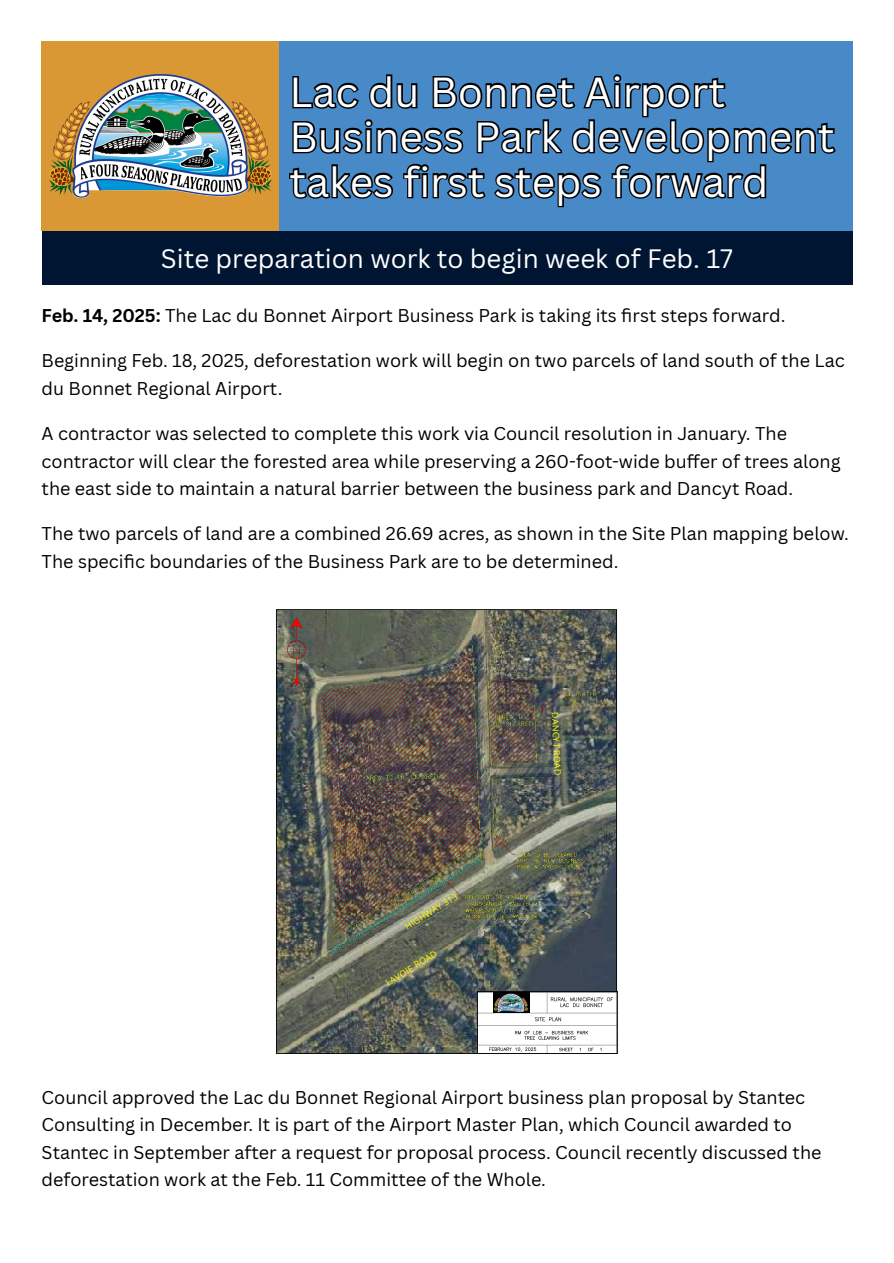
<style>
.page{position:relative;width:894px;height:1263px;background:#fff}
.page>*{position:absolute;margin:0;border:0;box-sizing:border-box;transform-origin:0 0}
.t1{font:40.95px/45px "Canva Sans";color:#fff}
.t2{font:25.95px "Canva Sans";color:#fff}
.t3{font:18px/27.3px "Canva Sans";color:#000}
.t4{font:8.85px "Open Sans";color:#ff0}
.s1{font-weight:700}
</style>
<div class="page">
<div style="left:42px;top:42px;width:810px;height:243px;background:#488ac7"></div>
<div style="left:42px;top:231px;width:810px;height:54px;background:#001532"></div>
<svg style="left:289px;top:74px;width:547px;height:134px"></svg>
<div style="left:42px;top:42px;width:237px;height:189px;background:#da9834"></div>
<img style="left:49px;top:74px;width:222px;height:124px">
<img style="left:276px;top:609px;width:341px;height:445px">
<img style="left:285px;top:616px;width:23px;height:73px">
<img style="left:474px;top:989px;width:144px;height:65px">
<p class="t1" style="left:289px;top:68px;width:546px">Lac du Bonnet Airport<br>Business Park development takes first steps forward</p>
<p class="t2" style="left:161px;top:240px;width:573px">Site preparation work to begin week of Feb. 17</p>
<h2 class="t3" style="left:42px;top:301px;width:745px"><span class="s1">Feb. 14, 2025:</span> The Lac du Bonnet Airport Business Park is taking its fi rst steps forward.</h2>
<p class="t3" style="left:42px;top:346px;width:804px;line-height:28.2px">Beginning Feb. 18, 2025, deforestation work will begin on two parcels of land south of the Lac du Bonnet Regional Airport.</p>
<p class="t3" style="left:42px;top:419px;width:800px">A contractor was selected to complete this work via Council resolution in January. The contractor will clear the forested area while preserving a 260-foot-wide buffer of trees along the east side to maintain a natural barrier between the business park and Dancyt Road.</p>
<p class="t3" style="left:42px;top:519px;width:808px;line-height:28.2px">The two parcels of land are a combined 26.69 acres, as shown in the Site Plan mapping below.<br>The specifi c boundaries of the Business Park are to be determined.</p>
<p class="t4" style="left:402px;top:922px;width:62px;rotate:-32deg">HIGHWAY 313</p>
<p class="t4" style="left:383px;top:978px;width:60px;rotate:-32deg">LAVOIE ROAD</p>
<p class="t4" style="left:561px;top:712px;width:64px;rotate:88deg">DANCYT ROAD</p>
<p class="t3" style="left:42px;top:1083px;width:781px">Council approved the Lac du Bonnet Regional Airport business plan proposal by Stantec Consulting in December. It is part of the Airport Master Plan, which Council awarded to Stantec in September after a request for proposal process. Council recently discussed the deforestation work at the Feb. 11 Committee of the Whole.</p>
</div>
